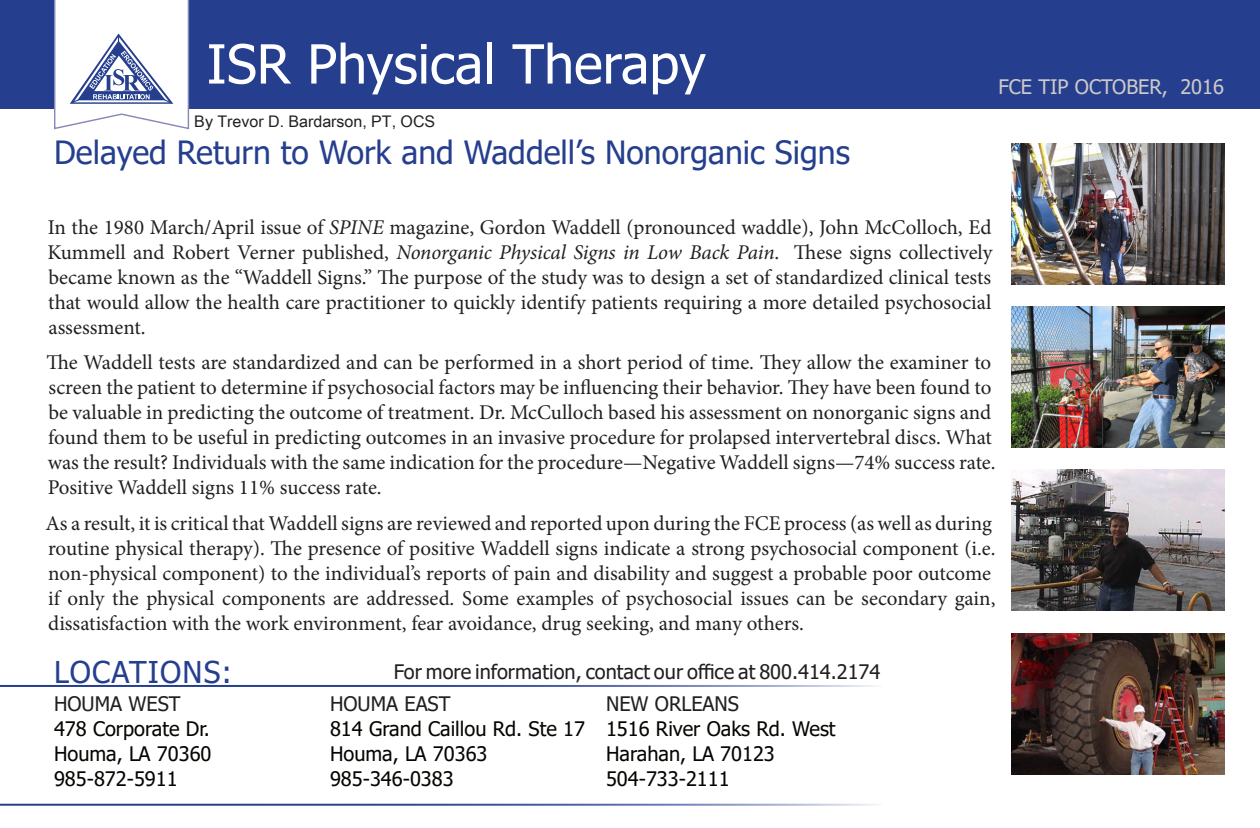
<style>
.page{position:relative;width:1260px;height:828px;background:#fff}
.page>*{position:absolute;margin:0;border:0;box-sizing:border-box;transform-origin:0 0}
.Heading{font:54px "Tahoma";color:#fff}
.Citing{font:32px "Tahoma";color:#253f8e}
.List_title{font:30px "Tahoma";letter-spacing:.04em;color:#253f8e}
.Citing-2{font:21px/25px "Minion Pro";color:#231f20}
.Locations{font:20px/25px "Tahoma";color:#040600}
.Citing-3{font:20px "Tahoma";color:#231f20}
.Locations_Bold{font:20px "Tahoma";color:#231f20}
.t1{font:20px "Tahoma";color:#cdc9c8}
.Doctor_Information_B{font:16px "Arial Unicode MS";color:#231f20}
.s1{font-style:italic}
</style>
<div class="page">
<div style="left:0;top:0;width:1260px;height:109px;background:#253f8e"></div>
<svg style="left:54px;top:0;width:136px;height:130px"></svg>
<hr style="left:0;top:685px;width:882px;height:2px;background:#253f8e">
<img style="left:1012px;top:143px;width:212px;height:142px">
<img style="left:1012px;top:306px;width:212px;height:142px">
<img style="left:1012px;top:470px;width:212px;height:141px">
<img style="left:1012px;top:633px;width:212px;height:142px">
<hr style="left:0;top:804px;width:882px;height:2px;background:#253f8e">
<p class="Heading" style="left:207px;top:28px;width:501px">ISR Physical Therapy</p>
<p class="Doctor_Information_B" style="left:194px;top:109px;width:242px">By Trevor D. Bardarson, PT, OCS</p>
<p class="Citing" style="left:54px;top:131px;width:797px">Delayed Return to Work and Waddell’s Nonorganic Signs</p>
<p class="t1" style="left:999px;top:74px;width:227px">FCE TIP OCTOBER, 2016</p>
<p class="Citing-2" style="left:48px;top:215px;width:946px;text-align:justify">In the 1980 March/April issue of <span class="s1">SPINE</span> magazine, Gordon Waddell (pronounced waddle), John McColloch, Ed Kummell and Robert Verner published, <span class="s1">Nonorganic Physical Signs in Low Back Pain</span>. These signs collectively became known as the “Waddell Signs.” The purpose of the study was to design a set of standardized clinical tests that would allow the health care practitioner to quickly identify patients requiring a more detailed psychosocial assessment.</p>
<p class="Citing-2" style="left:46px;top:350px;width:951px">The Waddell tests are standardized and can be performed in a short period of time. They allow the examiner to screen the patient to determine if psychosocial factors may be influencing their behavior. They have been found to be valuable in predicting the outcome of treatment. Dr. McCulloch based his assessment on nonorganic signs and found them to be useful in predicting outcomes in an invasive procedure for prolapsed intervertebral discs. What was the result? Individuals with the same indication for the procedure—Negative Waddell signs—74% success rate.<br>Positive Waddell signs 11% success rate.</p>
<p class="Citing-2" style="left:46px;top:511px;width:951px">As a result, it is critical that Waddell signs are reviewed and reported upon during the FCE process (as well as during routine physical therapy). The presence of positive Waddell signs indicate a strong psychosocial component (i.e. non-physical component) to the individual’s reports of pain and disability and suggest a probable poor outcome if only the physical components are addressed. Some examples of psychosocial issues can be secondary gain, dissatisfaction with the work environment, fear avoidance, drug seeking, and many others.</p>
<p class="List_title" style="left:54px;top:652px;width:180px">LOCATIONS:</p>
<p class="Locations_Bold" style="left:54px;top:690px;width:128px">HOUMA WEST</p>
<p class="Locations" style="left:54px;top:717px;width:157px">478 Corporate Dr.</p>
<p class="Locations" style="left:54px;top:742px;width:159px">Houma, LA 70360<br>985-872-5911</p>
<p class="Citing-3" style="left:394px;top:658px;width:488px">For more information, contact our office at 800.414.2174</p>
<p class="Locations_Bold" style="left:330px;top:690px;width:122px">HOUMA EAST</p>
<p class="Locations" style="left:330px;top:717px;width:256px">814 Grand Caillou Rd. Ste 17</p>
<p class="Locations" style="left:330px;top:742px;width:159px">Houma, LA 70363</p>
<p class="Locations" style="left:330px;top:767px;width:125px">985-346-0383</p>
<p class="Locations_Bold" style="left:606px;top:690px;width:135px">NEW ORLEANS</p>
<p class="Locations" style="left:606px;top:717px;width:231px">1516 River Oaks Rd. West</p>
<p class="Locations" style="left:606px;top:742px;width:170px">Harahan, LA 70123<br>504-733-2111</p>
</div>
